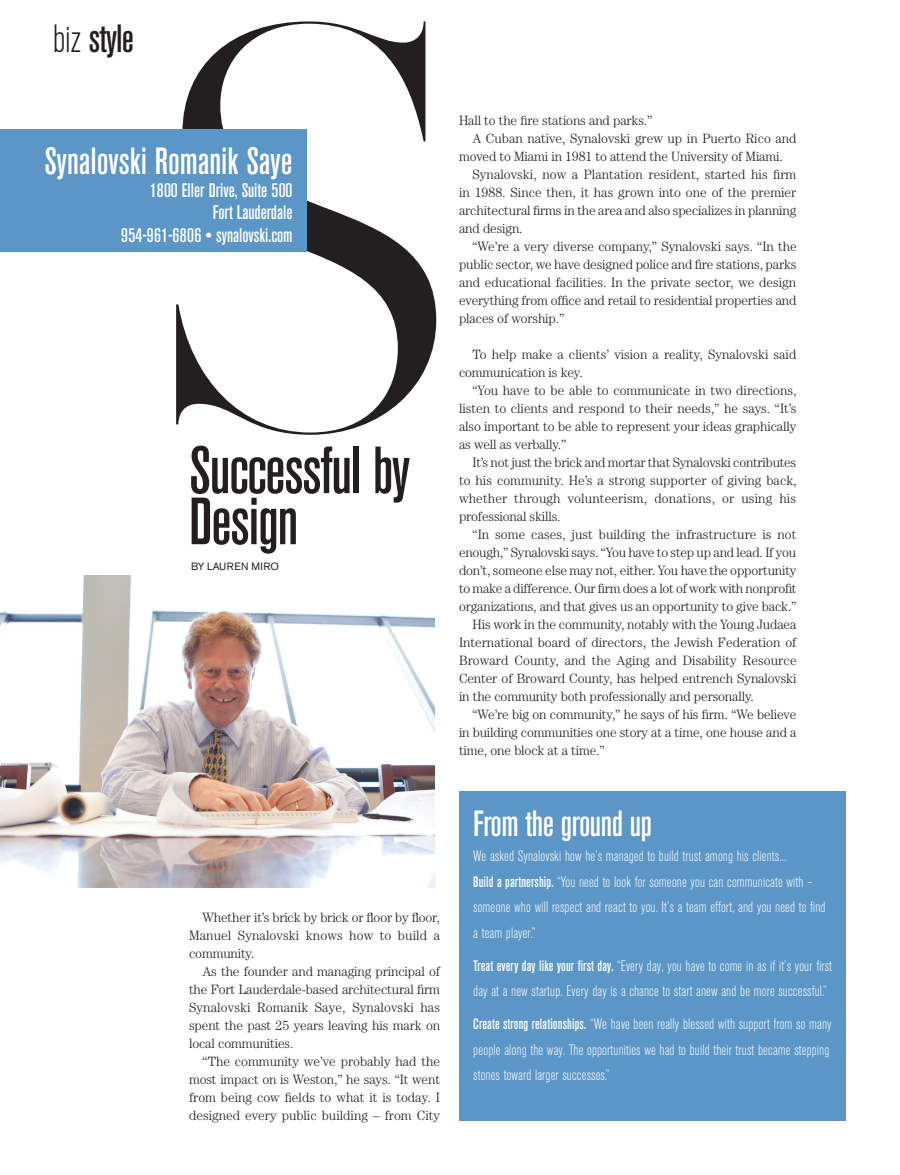
<style>
.page{position:relative;width:900px;height:1175px;background:#fff}
.page>*{position:absolute;margin:0;border:0;box-sizing:border-box;transform-origin:0 0}
.t1{font:573.75px "Narziss";color:#231f20}
.t2{font:500 condensed 66px/51px "Akzidenz Grotesk BE";letter-spacing:-.02em;color:#231f20}
.t3{font:500 condensed 39px "Akzidenz Grotesk BE";letter-spacing:-.02em;color:#231f20}
.t4{font:500 condensed 37.5px "Akzidenz Grotesk BE";color:#fff}
.t5{font:500 condensed 36px "Akzidenz Grotesk BE";letter-spacing:-.01em;color:#fff}
.t6{font:500 condensed 19.5px/22.5px "Akzidenz Grotesk BE";color:#fff;text-align:right}
.t7{font:300 condensed 15px/25.5px "Akzidenz Grotesk BE";letter-spacing:.01em;color:#fff}
.t8{font:300 13.5px/18px "Century";letter-spacing:-.01em;color:#231f20;text-align:justify}
.t9{font:10.5px "Akzidenz Grotesk BE";letter-spacing:.04em;color:#231f20}
.s1{font-weight:300}
.s2{font-weight:500}
</style>
<div class="page">
<div style="left:459px;top:791px;width:386px;height:329px;background:#5b96c6"></div>
<img style="left:0;top:575px;width:434px;height:312px">
<div style="left:0;top:129px;width:306px;height:123px;background:#5b96c6"></div>
<h3 class="t3" style="left:53px;top:17px;width:83px"><span class="s1">biz</span> style</h3>
<h1 class="t1" style="left:159px;top:-110px;width:296px">S</h1>
<h2 class="t2" style="left:189px;top:446px;width:222px">Successful by<br>Design</h2>
<h3 class="t4" style="left:44px;top:141px;width:249px">Synalovski Romanik Saye</h3>
<h3 class="t6" style="left:121px;top:179px;width:173px">1800 Eller Drive, Suite 500<br>Fort Lauderdale<br>954-961-6806 • synalovski.com</h3>
<p class="t9" style="left:191px;top:560px;width:89px">BY LAUREN MIRO</p>
<p class="t8" style="left:459px;top:111px;width:195px">Hall to the fire stations and parks.”</p>
<p class="t8" style="left:472px;top:129px;width:325px">A Cuban native, Synalovski grew up in Puerto Rico and</p>
<p class="t8" style="left:459px;top:147px;width:325px">moved to Miami in 1981 to attend the University of Miami.</p>
<p class="t8" style="left:472px;top:165px;width:325px">Synalovski, now a Plantation resident, started his firm</p>
<p class="t8" style="left:459px;top:183px;width:339px">in 1988. Since then, it has grown into one of the premier</p>
<p class="t8" style="left:459px;top:201px;width:339px">architectural firms in the area and also specializes in planning</p>
<p class="t8" style="left:459px;top:219px;width:65px">and design.</p>
<p class="t8" style="left:472px;top:237px;width:325px">“We’re a very diverse company,” Synalovski says. “In the</p>
<p class="t8" style="left:459px;top:255px;width:339px">public sector, we have designed police and fire stations, parks</p>
<p class="t8" style="left:459px;top:273px;width:338px">and educational facilities. In the private sector, we design</p>
<p class="t8" style="left:459px;top:291px;width:339px">everything from office and retail to residential properties and</p>
<p class="t8" style="left:459px;top:309px;width:107px">places of worship.”</p>
<p class="t8" style="left:459px;top:345px;width:339px;text-indent:13px">To help make a clients’ vision a reality, Synalovski said communication is key.</p>
<p class="t8" style="left:459px;top:381px;width:339px;text-indent:13px">“You have to be able to communicate in two directions, listen to clients and respond to their needs,” he says. “It’s also important to be able to represent your ideas graphically as well as verbally.”</p>
<p class="t8" style="left:459px;top:453px;width:339px;text-indent:13px">It’s not just the brick and mortar that Synalovski contributes to his community. He’s a strong supporter of giving back, whether through volunteerism, donations, or using his professional skills.</p>
<p class="t8" style="left:472px;top:525px;width:325px">“In some cases, just building the infrastructure is not</p>
<p class="t8" style="left:459px;top:543px;width:338px">enough,” Synalovski says. “You have to step up and lead. If you</p>
<p class="t8" style="left:459px;top:561px;width:339px">don’t, someone else may not, either. You have the opportunity</p>
<p class="t8" style="left:459px;top:579px;width:339px">to make a difference. Our firm does a lot of work with nonprofit</p>
<p class="t8" style="left:459px;top:597px;width:339px">organizations, and that gives us an opportunity to give back.”</p>
<p class="t8" style="left:472px;top:615px;width:325px">His work in the community, notably with the Young Judaea</p>
<p class="t8" style="left:459px;top:633px;width:339px">International board of directors, the Jewish Federation of</p>
<p class="t8" style="left:459px;top:651px;width:339px">Broward County, and the Aging and Disability Resource</p>
<p class="t8" style="left:459px;top:669px;width:339px">Center of Broward County, has helped entrench Synalovski</p>
<p class="t8" style="left:459px;top:687px;width:296px">in the community both professionally and personally.</p>
<p class="t8" style="left:472px;top:705px;width:325px">“We’re big on community,” he says of his firm. “We believe</p>
<p class="t8" style="left:459px;top:723px;width:339px">in building communities one story at a time, one house and a</p>
<p class="t8" style="left:459px;top:741px;width:147px">time, one block at a time.”</p>
<p class="t8" style="left:189px;top:908px;width:252px;text-indent:13px">Whether it’s brick by brick or floor by floor, Manuel Synalovski knows how to build a community.</p>
<p class="t8" style="left:189px;top:962px;width:252px;text-indent:13px">As the founder and managing principal of the Fort Lauderdale-based architectural firm Synalovski Romanik Saye, Synalovski has spent the past 25 years leaving his mark on local communities.</p>
<p class="t8" style="left:189px;top:1052px;width:252px;text-indent:13px">“The community we’ve probably had the most impact on is Weston,” he says. “It went from being cow fields to what it is today. I designed every public building – from City</p>
<h3 class="t5" style="left:473px;top:803px;width:180px">From the ground up</h3>
<p class="t7" style="left:473px;top:844px;width:353px">We asked Synalovski how he’s managed to build trust among his clients...<br><span class="s2">Build a partnership.</span> “You need to look for someone you can communicate with – someone who will respect and react to you. It’s a team effort, and you need to find a team player.”</p>
<p class="t7" style="left:473px;top:953px;width:360px"><span class="s2">Treat every day like your first day.</span> “Every day, you have to come in as if it’s your first day at a new startup. Every day is a chance to start anew and be more successful.”</p>
<p class="t7" style="left:473px;top:1012px;width:359px"><span class="s2">Create strong relationships.</span> “We have been really blessed with support from so many people along the way. The opportunities we had to build their trust became stepping stones toward larger successes.”</p>
</div>
